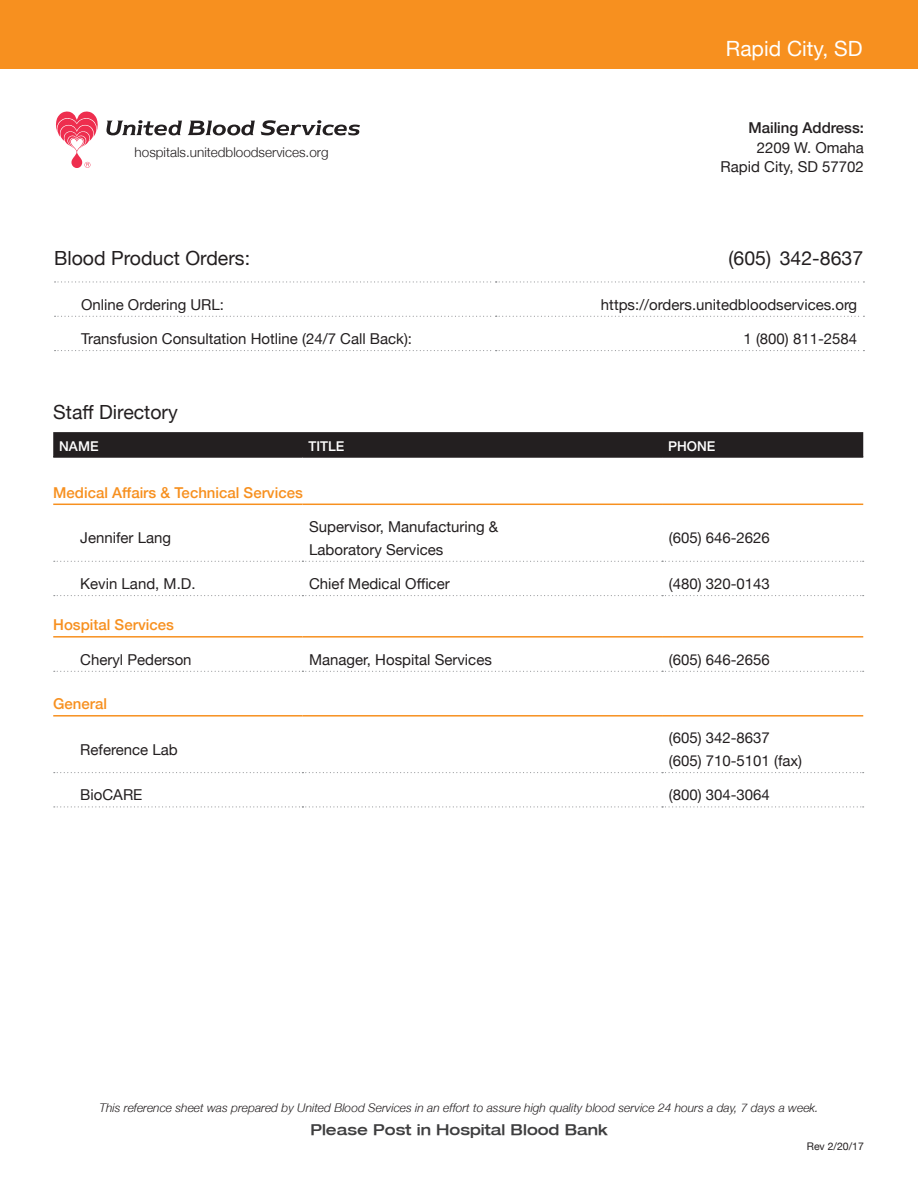
<style>
.page{position:relative;width:918px;height:1188px;background:#fff}
.page>*{position:absolute;margin:0;border:0;box-sizing:border-box;transform-origin:0 0}
.t1{font:21px "Helvetica Neue";color:#fff}
.t2{font:19.5px "Helvetica Neue";color:#231f20}
.Staff_Name{font:15px "Helvetica Neue";color:#231f20}
.Underline{font:15px/22.5px "Helvetica Neue";color:#231f20}
.t3{font:500 15px "Helvetica Neue";color:#f7901f}
.t4{font:500 expanded 15px "Helvetica Neue LT";color:#3e3e3f}
.t5{font:500 15px/19.5px "Helvetica Neue";color:#231f20;text-align:center}
.t6{font:300 13.5px "Helvetica Neue";color:#231f20}
.t7{font:500 13.5px "Helvetica Neue";color:#fff}
.t8{font:italic 300 12px "Helvetica Neue LT";color:#231f20}
.t9{font:10.5px "Helvetica Neue";color:#231f20}
.s1{font-weight:400}
</style>
<div class="page">
<div style="left:0;top:0;width:918px;height:68px;background:#f7901f"></div>
<div style="left:53px;top:432px;width:810px;height:24px;background:#231f20"></div>
<hr style="left:53px;top:504px;width:249px;height:1px;background:#f7901f">
<hr style="left:302px;top:504px;width:360px;height:1px;background:#f7901f">
<hr style="left:662px;top:504px;width:201px;height:1px;background:#f7901f">
<hr style="left:53px;top:636px;width:249px;height:2px;background:#f7901f">
<hr style="left:302px;top:636px;width:360px;height:2px;background:#f7901f">
<hr style="left:662px;top:636px;width:201px;height:2px;background:#f7901f">
<hr style="left:53px;top:456px;width:249px;height:2px;background:#231f20">
<hr style="left:302px;top:456px;width:360px;height:2px;background:#231f20">
<hr style="left:53px;top:715px;width:249px;height:2px;background:#f7901f">
<hr style="left:302px;top:715px;width:360px;height:2px;background:#f7901f">
<hr style="left:662px;top:456px;width:201px;height:2px;background:#231f20">
<svg style="left:54px;top:671px;width:810px;height:1px"></svg>
<hr style="left:662px;top:715px;width:201px;height:2px;background:#f7901f">
<svg style="left:54px;top:561px;width:810px;height:1px"></svg>
<svg style="left:54px;top:595px;width:810px;height:1px"></svg>
<svg style="left:54px;top:772px;width:810px;height:1px"></svg>
<svg style="left:54px;top:806px;width:810px;height:1px"></svg>
<svg style="left:106px;top:120px;width:76px;height:15px"></svg>
<svg style="left:188px;top:121px;width:67px;height:14px"></svg>
<svg style="left:261px;top:120px;width:99px;height:15px"></svg>
<svg style="left:56px;top:111px;width:42px;height:57px"></svg>
<svg style="left:55px;top:281px;width:809px;height:2px"></svg>
<svg style="left:55px;top:316px;width:809px;height:1px"></svg>
<svg style="left:55px;top:350px;width:809px;height:1px"></svg>
<p class="t6" style="left:135px;top:142px;width:196px">hospitals.unitedbloodservices.org</p>
<p class="t1" style="left:726px;top:33px;width:138px">Rapid City, SD</p>
<p class="t5" style="left:748px;top:117px;width:117px">Mailing Address:<br><span class="s1">2209 W. Omaha</span></p>
<p class="Staff_Name" style="left:721px;top:156px;width:145px">Rapid City, SD 57702</p>
<p class="t2" style="left:54px;top:244px;width:198px">Blood Product Orders:</p>
<p class="t2" style="left:728px;top:244px;width:136px">(605) 342-8637</p>
<p class="Staff_Name" style="left:81px;top:293px;width:145px">Online Ordering URL:</p>
<p class="Staff_Name" style="left:601px;top:293px;width:258px">https://orders.unitedbloodservices.org</p>
<p class="Staff_Name" style="left:81px;top:328px;width:333px">Transfusion Consultation Hotline (24/7 Call Back):</p>
<p class="Staff_Name" style="left:744px;top:328px;width:115px">1 (800) 811-2584</p>
<p class="t2" style="left:53px;top:398px;width:126px">Staff Directory</p>
<p class="t7" style="left:59px;top:435px;width:41px">NAME</p>
<p class="t7" style="left:308px;top:435px;width:38px">TITLE</p>
<p class="t7" style="left:668px;top:435px;width:49px">PHONE</p>
<p class="t3" style="left:53px;top:480px;width:251px">Medical Affairs &amp; Technical Services</p>
<p class="Underline" style="left:80px;top:528px;width:92px">Jennifer Lang</p>
<p class="Underline" style="left:309px;top:516px;width:191px">Supervisor, Manufacturing &amp;<br>Laboratory Services</p>
<p class="Underline" style="left:669px;top:528px;width:103px">(605) 646-2626</p>
<p class="Underline" style="left:80px;top:573px;width:117px">Kevin Land, M.D.</p>
<p class="Underline" style="left:309px;top:573px;width:142px">Chief Medical Officer</p>
<p class="Underline" style="left:669px;top:573px;width:103px">(480) 320-0143</p>
<p class="t3" style="left:53px;top:613px;width:122px">Hospital Services</p>
<p class="Staff_Name" style="left:80px;top:648px;width:113px">Cheryl Pederson</p>
<p class="Staff_Name" style="left:309px;top:648px;width:184px">Manager, Hospital Services</p>
<p class="Staff_Name" style="left:669px;top:648px;width:103px">(605) 646-2656</p>
<p class="t3" style="left:53px;top:692px;width:55px">General</p>
<p class="Staff_Name" style="left:80px;top:738px;width:99px">Reference Lab</p>
<p class="Staff_Name" style="left:669px;top:727px;width:103px">(605) 342-8637</p>
<p class="Staff_Name" style="left:669px;top:750px;width:135px">(605) 710-5101 (fax)</p>
<p class="Staff_Name" style="left:80px;top:784px;width:64px">BioCARE</p>
<p class="Staff_Name" style="left:669px;top:784px;width:103px">(800) 304-3064</p>
<p class="t8" style="left:99px;top:1101px;width:721px">This reference sheet was prepared by United Blood Services in an effort to assure high quality blood service 24 hours a day, 7 days a week.</p>
<p class="t4" style="left:310px;top:1120px;width:299px">Please Post in Hospital Blood Bank</p>
<p class="t9" style="left:807px;top:1139px;width:59px">Rev 2/20/17</p>
</div>
